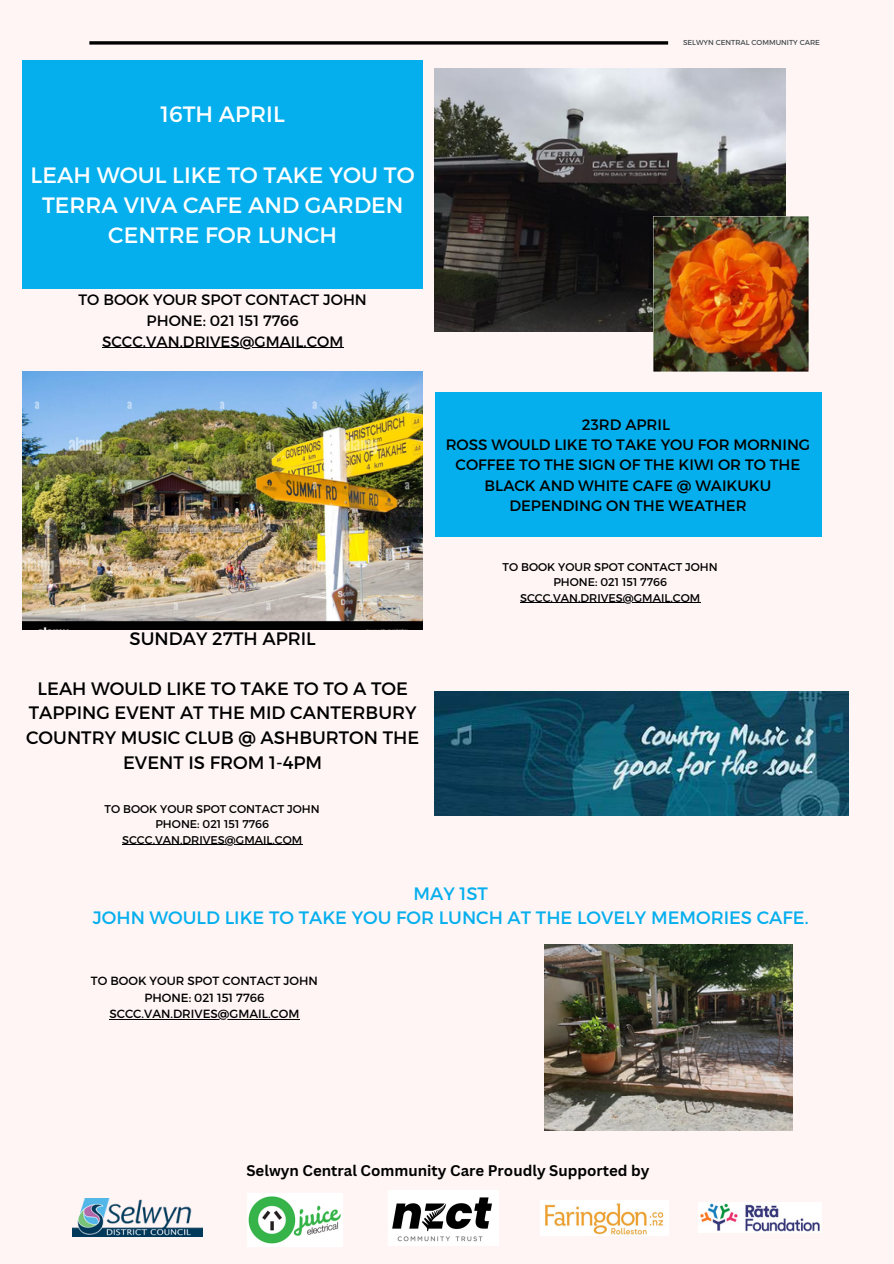
<style>
.page{position:relative;width:894px;height:1264px;background:#fff}
.page>*{position:absolute;margin:0;border:0;box-sizing:border-box;transform-origin:0 0}
.t1{font:22.2px/30.3px "Montserrat";color:#fff;text-align:center}
.t2{font:18px/24.8px "Montserrat";color:#000;text-align:center}
.t3{font:18px/24.8px "Montserrat";color:#05afed;text-align:center}
.t4{font:15px/20.2px "Montserrat";color:#000;text-align:center}
.t5{font:700 15px "Canva Sans";color:#000}
.t6{font:11.85px/16.4px "Montserrat";color:#000;text-align:center}
.t7{font:11.25px/15.5px "Montserrat";color:#000;text-align:center}
.t8{font:7.2px "Montserrat";color:#464d50}
</style>
<div class="page">
<div style="left:0;top:0;width:893px;height:1263px;background:#fff5f5"></div>
<svg style="left:89px;top:41px;width:579px;height:4px;background:#272525"></svg>
<img style="left:392px;top:1197px;width:100px;height:45px">
<img style="left:248px;top:1196px;width:93px;height:48px">
<img style="left:72px;top:1198px;width:130px;height:38px">
<img style="left:545px;top:1203px;width:119px;height:32px">
<img style="left:700px;top:1203px;width:120px;height:29px">
<div style="left:23px;top:60px;width:399px;height:228px;background:#05afed"></div>
<img style="left:434px;top:68px;width:350px;height:263px">
<img style="left:653px;top:216px;width:155px;height:155px">
<div style="left:434px;top:393px;width:386px;height:144px;background:#05afed"></div>
<img style="left:23px;top:371px;width:399px;height:258px">
<img style="left:434px;top:691px;width:413px;height:124px">
<img style="left:544px;top:944px;width:248px;height:186px">
<hr style="left:520px;top:602px;width:180px;height:1px;background:#000">
<hr style="left:102px;top:347px;width:241px;height:1px;background:#000">
<hr style="left:122px;top:844px;width:180px;height:1px;background:#000">
<hr style="left:109px;top:1018px;width:190px;height:1px;background:#000">
<p class="t1" style="left:160px;top:98px;width:126px">16TH APRIL</p>
<p class="t1" style="left:31px;top:158px;width:385px">LEAH WOUL LIKE TO TAKE YOU TO<br>TERRA VIVA CAFE AND GARDEN<br>CENTRE FOR LUNCH</p>
<h2 class="t4" style="left:78px;top:289px;width:290px;line-height:20.7px">TO BOOK YOUR SPOT CONTACT JOHN<br>PHONE: 021 151 7766</h2>
<h5 class="t4" style="left:102px;top:330px;width:243px">SCCC.VAN.DRIVES@GMAIL.COM</h5>
<p class="t2" style="left:129px;top:625px;width:188px">SUNDAY 27TH APRIL</p>
<p class="t2" style="left:26px;top:675px;width:394px">LEAH WOULD LIKE TO TAKE TO TO A TOE<br>TAPPING EVENT AT THE MID CANTERBURY<br>COUNTRY MUSIC CLUB @ ASHBURTON THE<br>EVENT IS FROM 1-4PM</p>
<h3 class="t7" style="left:105px;top:800px;width:217px">TO BOOK YOUR SPOT CONTACT JOHN<br>PHONE: 021 151 7766</h3>
<h5 class="t7" style="left:122px;top:831px;width:181px">SCCC.VAN.DRIVES@GMAIL.COM</h5>
<h1 class="t8" style="left:682px;top:38px;width:138px">SELWYN CENTRAL COMMUNITY CARE</h1>
<h1 class="t4" style="left:445px;top:414px;width:366px">23RD APRIL<br>ROSS WOULD LIKE TO TAKE YOU FOR MORNING<br>COFFEE TO THE SIGN OF THE KIWI OR TO THE<br>BLACK AND WHITE CAFE @ WAIKUKU<br>DEPENDING ON THE WEATHER</h1>
<p class="t7" style="left:502px;top:558px;width:217px">TO BOOK YOUR SPOT CONTACT JOHN<br>PHONE: 021 151 7766</p>
<h2 class="t7" style="left:520px;top:589px;width:181px">SCCC.VAN.DRIVES@GMAIL.COM</h2>
<p class="t3" style="left:93px;top:880px;width:717px">MAY 1ST<br>JOHN WOULD LIKE TO TAKE YOU FOR LUNCH AT THE LOVELY MEMORIES CAFE.</p>
<h2 class="t6" style="left:91px;top:972px;width:228px">TO BOOK YOUR SPOT CONTACT JOHN<br>PHONE: 021 151 7766</h2>
<h5 class="t6" style="left:109px;top:1004px;width:192px">SCCC.VAN.DRIVES@GMAIL.COM</h5>
<h3 class="t5" style="left:246px;top:1160px;width:404px">Selwyn Central Community Care Proudly Supported by</h3>
</div>
